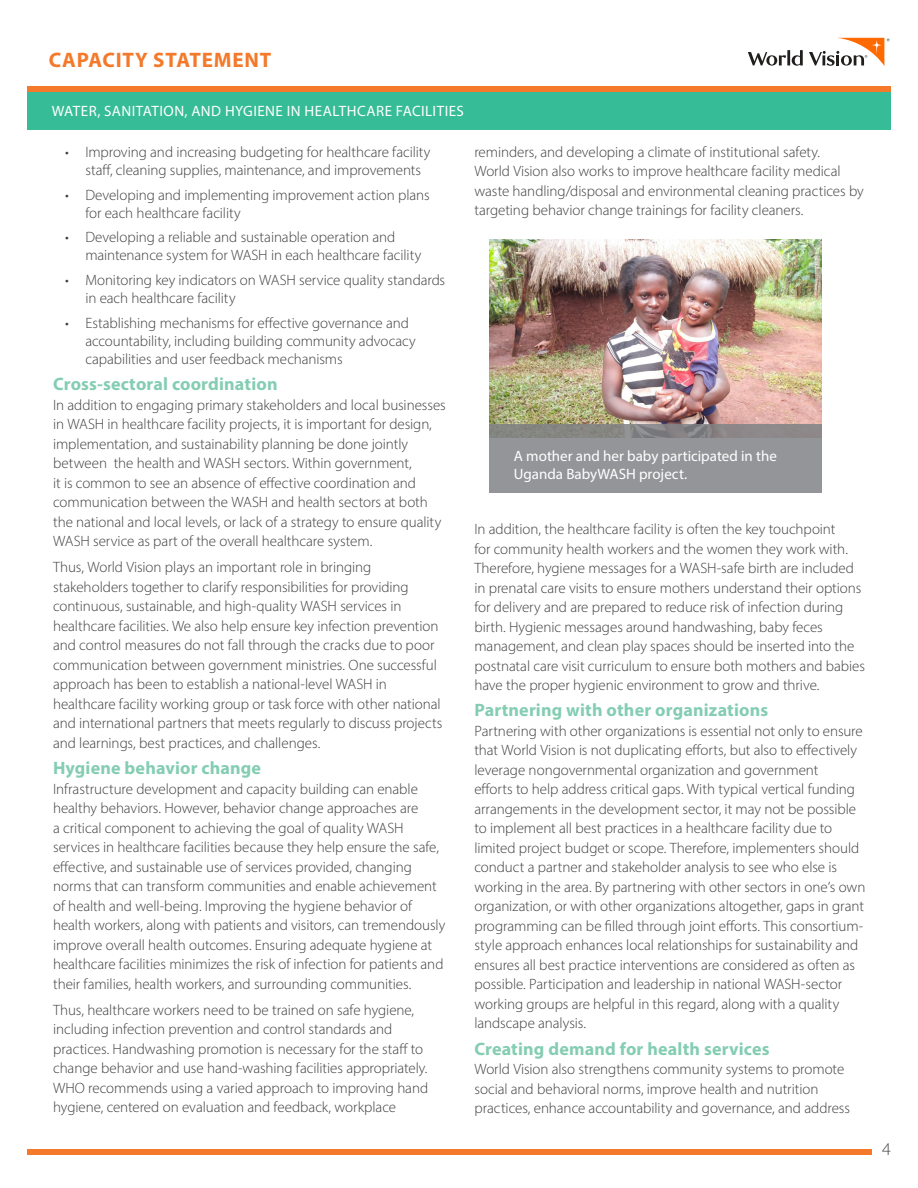
<style>
.page{position:relative;width:918px;height:1188px;background:#fff}
.page>*{position:absolute;margin:0;border:0;box-sizing:border-box;transform-origin:0 0}
.t1{font:700 21px "Myriad Pro";letter-spacing:.035em;color:#f4792a}
.t2{font:700 18px "Myriad Pro";letter-spacing:.01em;color:#84cdb3}
.t3{font:300 18px "Myriad Pro";color:#4b4c4d}
.t4{font:300 15px/19.5px "Myriad Pro";letter-spacing:-.005em;color:#3e3e3f}
.t5{font:15px/18px "Myriad Pro";letter-spacing:.005em;color:#fff}
.t6{font:15px "Myriad Pro";letter-spacing:.03em;color:#fff}
</style>
<div class="page">
<div style="left:27px;top:1150px;width:844px;height:5px;background:#f4792a"></div>
<div style="left:27px;top:87px;width:864px;height:5px;background:#f4792a"></div>
<div style="left:27px;top:92px;width:864px;height:37px;background:#36bc96"></div>
<svg style="left:748px;top:38px;width:142px;height:28px"></svg>
<img style="left:489px;top:240px;width:333px;height:185px">
<svg style="left:489px;top:425px;width:333px;height:68px;background:#909294"></svg>
<h1 class="t1" style="left:49px;top:46px;width:224px">CAPACITY STATEMENT</h1>
<p class="t6" style="left:52px;top:102px;width:414px">WATER, SANITATION, AND HYGIENE IN HEALTHCARE FACILITIES</p>
<p class="t4" style="left:85px;top:143px;width:347px;line-height:18px;text-indent:-20px">• Improving and increasing budgeting for healthcare facility staff, cleaning supplies, maintenance, and improvements</p>
<p class="t4" style="left:85px;top:186px;width:346px;line-height:18px;text-indent:-20px">• Developing and implementing improvement action plans for each healthcare facility</p>
<p class="t4" style="left:85px;top:228px;width:338px;line-height:18px;text-indent:-20px">• Developing a reliable and sustainable operation and maintenance system for WASH in each healthcare facility</p>
<p class="t4" style="left:85px;top:271px;width:361px;line-height:18px;text-indent:-20px">• Monitoring key indicators on WASH service quality standards in each healthcare facility</p>
<p class="t4" style="left:85px;top:314px;width:332px;line-height:18px;text-indent:-20px">• Establishing mechanisms for effective governance and accountability, including building community advocacy capabilities and user feedback mechanisms</p>
<p class="t2" style="left:53px;top:372px;width:226px">Cross-sectoral coordination</p>
<p class="t4" style="left:53px;top:395px;width:394px">In addition to engaging primary stakeholders and local businesses in WASH in healthcare facility projects, it is important for design, implementation, and sustainability planning be done jointly between the health and WASH sectors. Within government,<br>it is common to see an absence of effective coordination and communication between the WASH and health sectors at both the national and local levels, or lack of a strategy to ensure quality WASH service as part of the overall healthcare system.</p>
<p class="t4" style="left:53px;top:558px;width:391px">Thus, World Vision plays an important role in bringing stakeholders together to clarify responsibilities for providing continuous, sustainable, and high-quality WASH services in healthcare facilities. We also help ensure key infection prevention and control measures do not fall through the cracks due to poor communication between government ministries. One successful approach has been to establish a national-level WASH in healthcare facility working group or task force with other national and international partners that meets regularly to discuss projects and learnings, best practices, and challenges.</p>
<p class="t2" style="left:53px;top:756px;width:209px">Hygiene behavior change</p>
<p class="t4" style="left:53px;top:779px;width:394px">Infrastructure development and capacity building can enable healthy behaviors. However, behavior change approaches are<br>a critical component to achieving the goal of quality WASH services in healthcare facilities because they help ensure the safe, effective, and sustainable use of services provided, changing norms that can transform communities and enable achievement of health and well-being. Improving the hygiene behavior of health workers, along with patients and visitors, can tremendously improve overall health outcomes. Ensuring adequate hygiene at healthcare facilities minimizes the risk of infection for patients and their families, health workers, and surrounding communities.</p>
<p class="t4" style="left:53px;top:1000px;width:377px">Thus, healthcare workers need to be trained on safe hygiene, including infection prevention and control standards and practices. Handwashing promotion is necessary for the staff to change behavior and use hand-washing facilities appropriately.<br>WHO recommends using a varied approach to improving hand hygiene, centered on evaluation and feedback, workplace</p>
<p class="t4" style="left:474px;top:142px;width:391px">reminders, and developing a climate of institutional safety.<br>World Vision also works to improve healthcare facility medical waste handling/disposal and environmental cleaning practices by targeting behavior change trainings for facility cleaners.</p>
<p class="t5" style="left:514px;top:447px;width:265px">A mother and her baby participated in the<br>Uganda BabyWASH project.</p>
<p class="t4" style="left:474px;top:519px;width:392px">In addition, the healthcare facility is often the key touchpoint<br>for community health workers and the women they work with.<br>Therefore, hygiene messages for a WASH-safe birth are included in prenatal care visits to ensure mothers understand their options for delivery and are prepared to reduce risk of infection during birth. Hygienic messages around handwashing, baby feces management, and clean play spaces should be inserted into the postnatal care visit curriculum to ensure both mothers and babies have the proper hygienic environment to grow and thrive.</p>
<p class="t2" style="left:474px;top:699px;width:295px">Partnering with other organizations</p>
<p class="t4" style="left:474px;top:721px;width:393px">Partnering with other organizations is essential not only to ensure that World Vision is not duplicating efforts, but also to effectively leverage nongovernmental organization and government<br>efforts to help address critical gaps. With typical vertical funding arrangements in the development sector, it may not be possible to implement all best practices in a healthcare facility due to limited project budget or scope. Therefore, implementers should conduct a partner and stakeholder analysis to see who else is working in the area. By partnering with other sectors in one’s own organization, or with other organizations altogether, gaps in grant programming can be filled through joint efforts. This consortium&shy;style approach enhances local relationships for sustainability and ensures all best practice interventions are considered as often as possible. Participation and leadership in national WASH-sector working groups are helpful in this regard, along with a quality landscape analysis.</p>
<p class="t2" style="left:474px;top:1037px;width:297px">Creating demand for health services</p>
<p class="t4" style="left:474px;top:1059px;width:377px">World Vision also strengthens community systems to promote social and behavioral norms, improve health and nutrition practices, enhance accountability and governance, and address</p>
<p class="t3" style="left:882px;top:1138px;width:10px">4</p>
</div>
